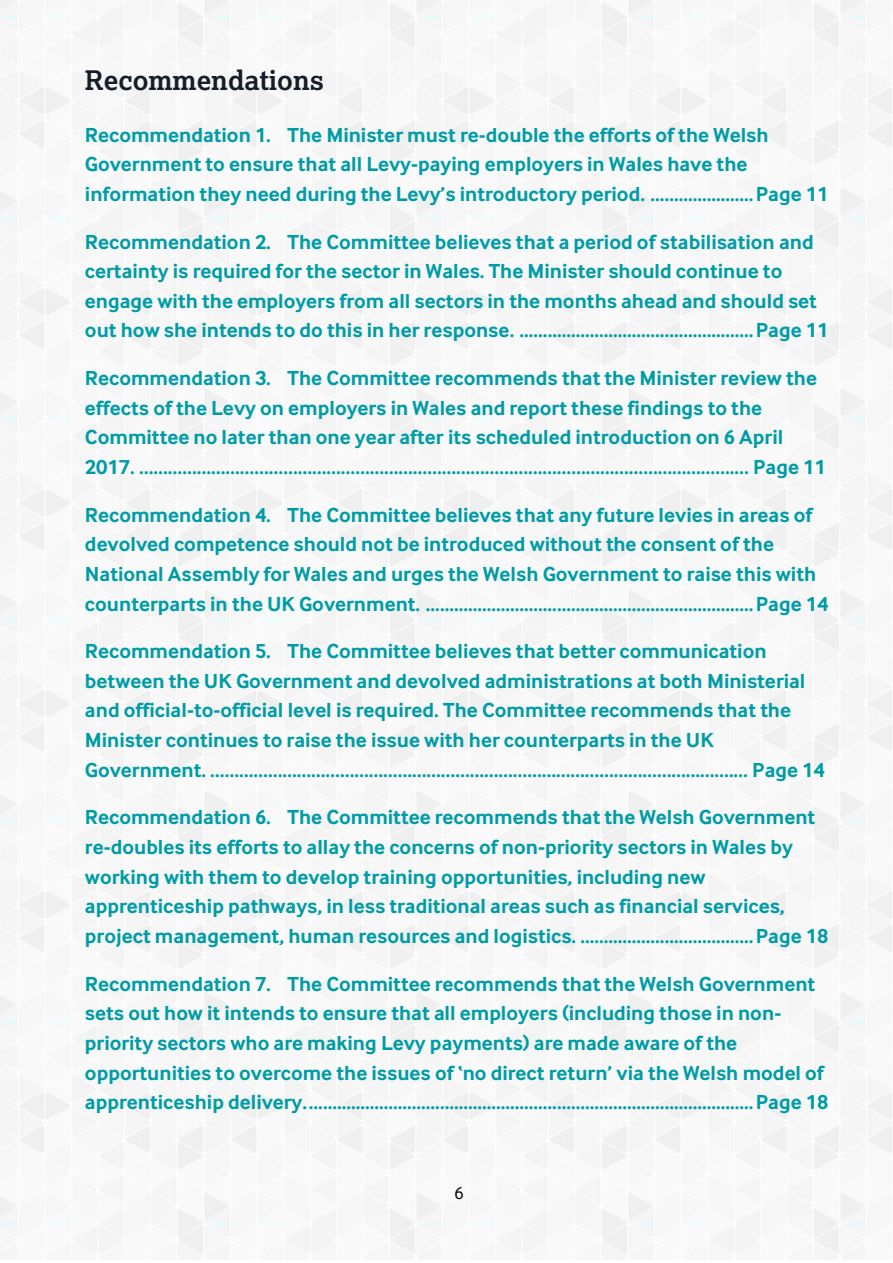
<style>
.page{position:relative;width:893px;height:1263px;background:#fff}
.page>*{position:absolute;margin:0;border:0;box-sizing:border-box;transform-origin:0 0}
.t1{font:700 27px "Cynulliad Serif";color:#151e28}
.t2{font:700 21px/29.7px "Cynulliad Sans";color:#009ca6}
.t3{font:18px "Cynulliad Sans";color:#000}
</style>
<div class="page">
<div style="left:0;top:0;width:892px;height:1260px;background:#f7f7f7"></div>
<h1 class="t1" style="left:85px;top:64px;width:241px">Recommendations</h1>
<p class="t2" style="left:85px;top:119px;width:745px">Recommendation 1. The Minister must re-double the efforts of the Welsh<br>Government to ensure that all Levy-paying employers in Wales have the information they need during the Levy’s introductory period. ......................Page 11</p>
<p class="t2" style="left:85px;top:226px;width:745px">Recommendation 2. The Committee believes that a period of stabilisation and certainty is required for the sector in Wales. The Minister should continue to engage with the employers from all sectors in the months ahead and should set out how she intends to do this in her response. ..................................................Page 11</p>
<p class="t2" style="left:85px;top:362px;width:742px">Recommendation 3. The Committee recommends that the Minister review the effects of the Levy on employers in Wales and report these findings to the Committee no later than one year after its scheduled introduction on 6 April 2017. …………………………………………………………………………………………………………….… Page 11</p>
<p class="t2" style="left:85px;top:499px;width:745px">Recommendation 4. The Committee believes that any future levies in areas of devolved competence should not be introduced without the consent of the National Assembly for Wales and urges the Welsh Government to raise this with counterparts in the UK Government. ......................................................................Page 14</p>
<p class="t2" style="left:85px;top:635px;width:741px">Recommendation 5. The Committee believes that better communication between the UK Government and devolved administrations at both Ministerial and official-to-official level is required. The Committee recommends that the Minister continues to raise the issue with her counterparts in the UK Government. ……………………………………………………………………………………………….… Page 14</p>
<p class="t2" style="left:85px;top:801px;width:745px">Recommendation 6. The Committee recommends that the Welsh Government re-doubles its efforts to allay the concerns of non-priority sectors in Wales by working with them to develop training opportunities, including new apprenticeship pathways, in less traditional areas such as financial services, project management, human resources and logistics. .....................................Page 18</p>
<p class="t2" style="left:85px;top:968px;width:745px">Recommendation 7. The Committee recommends that the Welsh Government sets out how it intends to ensure that all employers (including those in non&shy;priority sectors who are making Levy payments) are made aware of the opportunities to overcome the issues of ‘no direct return’ via the Welsh model of apprenticeship delivery................................................................................................Page 18</p>
<p class="t3" style="left:454px;top:1182px;width:11px">6</p>
</div>
